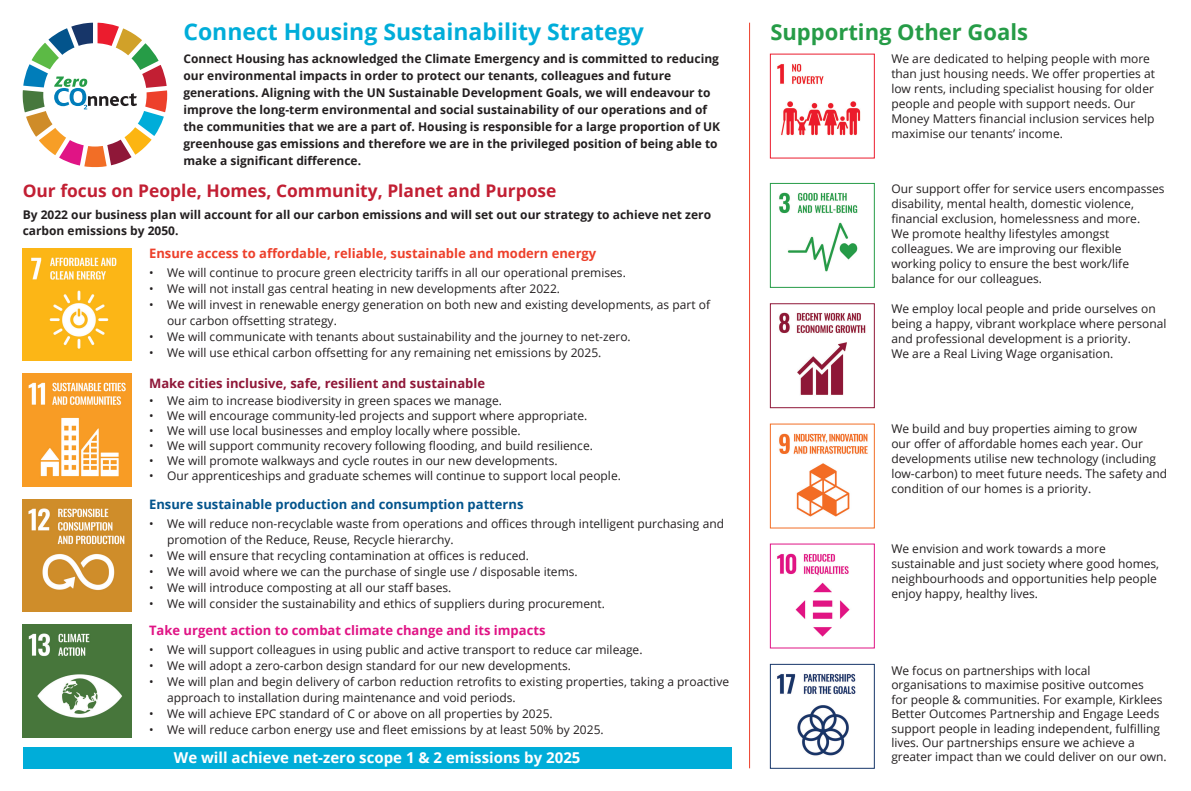
<style>
.page{position:relative;width:1191px;height:791px;background:#fff}
.page>*{position:absolute;margin:0;border:0;box-sizing:border-box;transform-origin:0 0}
.t1{font:700 23px "Open Sans";color:#00add9}
.t2{font:700 22px "Open Sans";color:#269c47}
.t3{font:700 17.4px "Open Sans";color:#c21f33}
.t4{font:700 15px "Open Sans";color:#fff}
.t5{font:700 13px "Open Sans";color:#ed402b}
.t6{font:700 13px "Open Sans";color:#e01485}
.t7{font:700 13px "Open Sans";color:#03548c}
.t8{font:700 13px "Open Sans";color:#8f1738}
.t9{font:12px/15px "Open Sans";color:#231f20}
.t10{font:700 12px/17px "Open Sans";color:#231f20}
</style>
<div class="page">
<div style="left:23px;top:747px;width:708px;height:21px;background:#00add9"></div>
<svg style="left:23px;top:23px;width:144px;height:144px"></svg>
<img style="left:23px;top:248px;width:108px;height:113px">
<img style="left:23px;top:374px;width:108px;height:112px">
<img style="left:23px;top:499px;width:108px;height:113px">
<img style="left:23px;top:625px;width:108px;height:112px">
<img style="left:777px;top:63px;width:84px;height:73px">
<div style="left:770px;top:54px;width:105px;height:105px;border:1px solid #eb1c2e"></div>
<img style="left:779px;top:192px;width:79px;height:80px">
<div style="left:770px;top:183px;width:105px;height:105px;border:1px solid #269c47"></div>
<img style="left:779px;top:312px;width:87px;height:83px">
<div style="left:770px;top:303px;width:105px;height:105px;border:1px solid #8f1738"></div>
<img style="left:779px;top:433px;width:89px;height:84px">
<div style="left:770px;top:423px;width:105px;height:105px;border:1px solid #f26e26"></div>
<img style="left:777px;top:553px;width:73px;height:84px">
<div style="left:770px;top:543px;width:105px;height:105px;border:1px solid #e01485"></div>
<img style="left:777px;top:673px;width:79px;height:83px">
<div style="left:770px;top:664px;width:105px;height:105px;border:1px solid #173669"></div>
<hr style="left:749px;top:23px;width:1px;height:745px;background:#ed402b">
<p class="t1" style="left:183px;top:16px;width:462px">Connect Housing Sustainability Strategy</p>
<p class="t2" style="left:770px;top:16px;width:259px">Supporting Other Goals</p>
<p class="t10" style="left:183px;top:50px;width:538px">Connect Housing has acknowledged the Climate Emergency and is committed to reducing our environmental impacts in order to protect our tenants, colleagues and future generations. Aligning with the UN Sustainable Development Goals, we will endeavour to improve the long-term environmental and social sustainability of our operations and of the communities that we are a part of. Housing is responsible for a large proportion of UK greenhouse gas emissions and therefore we are in the privileged position of being able to make a significant difference.</p>
<p class="t3" style="left:23px;top:178px;width:535px">Our focus on People, Homes, Community, Planet and Purpose</p>
<p class="t10" style="left:23px;top:207px;width:690px;line-height:15.5px">By 2022 our business plan will account for all our carbon emissions and will set out our strategy to achieve net zero carbon emissions by 2050.</p>
<p class="t5" style="left:149px;top:244px;width:449px">Ensure access to affordable, reliable, sustainable and modern energy</p>
<p class="t9" style="left:149px;top:265px;width:478px">• We will continue to procure green electricity tariffs in all our operational premises.</p>
<p class="t9" style="left:149px;top:281px;width:412px">• We will not install gas central heating in new developments after 2022.</p>
<p class="t9" style="left:167px;top:297px;width:544px;line-height:16px;text-indent:-18px">• We will invest in renewable energy generation on both new and existing developments, as part of our carbon offsetting strategy.</p>
<p class="t9" style="left:149px;top:329px;width:483px">• We will communicate with tenants about sustainability and the journey to net-zero.</p>
<p class="t9" style="left:149px;top:345px;width:454px">• We will use ethical carbon offsetting for any remaining net emissions by 2025.</p>
<p class="t8" style="left:149px;top:374px;width:337px">Make cities inclusive, safe, resilient and sustainable</p>
<p class="t9" style="left:149px;top:393px;width:354px">• We aim to increase biodiversity in green spaces we manage.</p>
<p class="t9" style="left:149px;top:408px;width:440px">• We will encourage community-led projects and support where appropriate.</p>
<p class="t9" style="left:149px;top:423px;width:373px">• We will use local businesses and employ locally where possible.</p>
<p class="t9" style="left:149px;top:438px;width:445px">• We will support community recovery following flooding, and build resilience.</p>
<p class="t9" style="left:149px;top:453px;width:410px">• We will promote walkways and cycle routes in our new developments.</p>
<p class="t9" style="left:149px;top:468px;width:473px">• Our apprenticeships and graduate schemes will continue to support local people.</p>
<p class="t7" style="left:149px;top:495px;width:376px">Ensure sustainable production and consumption patterns</p>
<p class="t9" style="left:167px;top:515px;width:558px;line-height:16px;text-indent:-18px">• We will reduce non-recyclable waste from operations and offices through intelligent purchasing and promotion of the Reduce, Reuse, Recycle hierarchy.</p>
<p class="t9" style="left:149px;top:548px;width:381px">• We will ensure that recycling contamination at offices is reduced.</p>
<p class="t9" style="left:149px;top:564px;width:430px">• We will avoid where we can the purchase of single use / disposable items.</p>
<p class="t9" style="left:149px;top:580px;width:304px">• We will introduce composting at all our staff bases.</p>
<p class="t9" style="left:149px;top:596px;width:457px">• We will consider the sustainability and ethics of suppliers during procurement.</p>
<p class="t6" style="left:149px;top:621px;width:398px">Take urgent action to combat climate change and its impacts</p>
<p class="t9" style="left:149px;top:641px;width:495px">• We will support colleagues in using public and active transport to reduce car mileage.</p>
<p class="t9" style="left:149px;top:657px;width:423px">• We will adopt a zero-carbon design standard for our new developments.</p>
<p class="t9" style="left:167px;top:673px;width:563px;line-height:16px;text-indent:-18px">• We will plan and begin delivery of carbon reduction retrofits to existing properties, taking a proactive approach to installation during maintenance and void periods.</p>
<p class="t9" style="left:149px;top:705px;width:405px">• We will achieve EPC standard of C or above on all properties by 2025.</p>
<p class="t9" style="left:149px;top:721px;width:456px">• We will reduce carbon energy use and fleet emissions by at least 50% by 2025.</p>
<p class="t4" style="left:174px;top:747px;width:408px">We will achieve net-zero scope 1 &amp; 2 emissions by 2025</p>
<p class="t9" style="left:891px;top:51px;width:265px">We are dedicated to helping people with more than just housing needs. We offer properties at low rents, including specialist housing for older people and people with support needs. Our Money Matters financial inclusion services help maximise our tenants’ income.</p>
<p class="t9" style="left:891px;top:180px;width:275px">Our support offer for service users encompasses disability, mental health, domestic violence, financial exclusion, homelessness and more.</p>
<p class="t9" style="left:891px;top:225px;width:239px">We promote healthy lifestyles amongst colleagues. We are improving our flexible working policy to ensure the best work/life balance for our colleagues.</p>
<p class="t9" style="left:891px;top:301px;width:277px">We employ local people and pride ourselves on being a happy, vibrant workplace where personal and professional development is a priority.</p>
<p class="t9" style="left:891px;top:346px;width:224px">We are a Real Living Wage organisation.</p>
<p class="t9" style="left:891px;top:421px;width:277px">We build and buy properties aiming to grow<br>our offer of affordable homes each year. Our developments utilise new technology (including low-carbon) to meet future needs. The safety and condition of our homes is a priority.</p>
<p class="t9" style="left:891px;top:541px;width:269px">We envision and work towards a more sustainable and just society where good homes, neighbourhoods and opportunities help people enjoy happy, healthy lives.</p>
<p class="t9" style="left:891px;top:663px;width:277px;line-height:14.4px">We focus on partnerships with local organisations to maximise positive outcomes<br>for people &amp; communities. For example, Kirklees Better Outcomes Partnership and Engage Leeds support people in leading independent, fulfilling lives. Our partnerships ensure we achieve a greater impact than we could deliver on our own.</p>
</div>
